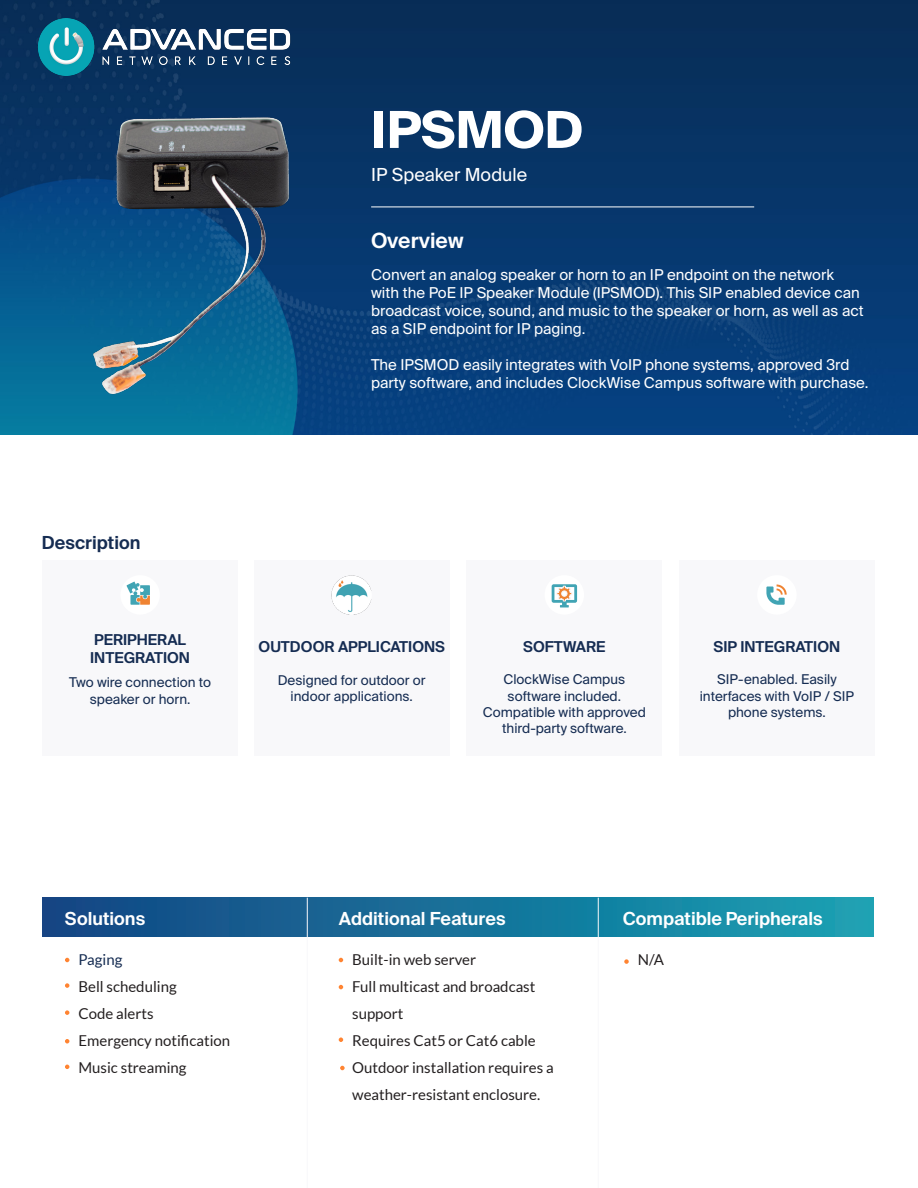
<style>
.page{position:relative;width:918px;height:1188px;background:#fff}
.page>*{position:absolute;margin:0;border:0;box-sizing:border-box;transform-origin:0 0}
.t1{font:700 51px "Suisse Intl";color:#fff}
.t2{font:600 21px "Suisse Intl";color:#fff}
.t3{font:600 18px "Suisse Intl";color:#fff}
.t4{font:18px "Suisse Intl";color:#fff}
.t5{font:600 18px "Suisse Intl";color:#152c52}
.t6{font:15px/18px "Suisse Intl";color:#fff}
.t7{font:15px/27px "Lato";color:#231f20}
.t8{font:600 15px "Suisse Intl";color:#152c52}
.t9{font:15px "Lato";color:#152c52}
.t10{font:13.5px/16.2px "Suisse Intl";color:#152c52;text-align:center}
</style>
<div class="page">
<div style="left:679px;top:560px;width:195px;height:195px;background:#f8f8fa"></div>
<div style="left:254px;top:560px;width:195px;height:195px;background:#f8f8fa"></div>
<div style="left:467px;top:560px;width:195px;height:195px;background:#f8f8fa"></div>
<img style="left:0;top:0;width:918px;height:435px">
<svg style="left:36px;top:18px;width:257px;height:59px;fill:#08305c"></svg>
<hr style="left:371px;top:207px;width:383px;height:1px;background:#fff">
<svg style="left:766px;top:584px;width:21px;height:21px"></svg>
<div style="left:545px;top:575px;width:39px;height:40px;background:#fff;border-radius:50%"></div>
<svg style="left:552px;top:584px;width:25px;height:23px"></svg>
<div style="left:42px;top:898px;width:832px;height:39px;background:linear-gradient(to right,#144483,#19a1b2)"></div>
<svg style="left:65px;top:958px;width:4px;height:4px"></svg>
<svg style="left:65px;top:1010px;width:4px;height:5px"></svg>
<svg style="left:65px;top:1065px;width:4px;height:4px"></svg>
<svg style="left:65px;top:983px;width:4px;height:5px"></svg>
<svg style="left:65px;top:1039px;width:4px;height:4px"></svg>
<svg style="left:339px;top:958px;width:4px;height:4px"></svg>
<svg style="left:339px;top:985px;width:4px;height:4px"></svg>
<svg style="left:339px;top:1037px;width:4px;height:5px"></svg>
<svg style="left:624px;top:959px;width:5px;height:5px"></svg>
<hr style="left:307px;top:898px;width:1px;height:290px;background:#f8f8fa">
<hr style="left:598px;top:898px;width:1px;height:290px;background:#f8f8fa">
<svg style="left:340px;top:1066px;width:5px;height:4px"></svg>
<img style="left:88px;top:114px;width:206px;height:280px">
<img style="left:332px;top:575px;width:39px;height:40px">
<div style="left:43px;top:560px;width:195px;height:195px;background:#f8f8fa"></div>
<svg style="left:126px;top:581px;width:24px;height:24px"></svg>
<p class="t1" style="left:371px;top:100px;width:213px">IPSMOD</p>
<p class="t4" style="left:371px;top:164px;width:158px">IP Speaker Module</p>
<p class="t2" style="left:371px;top:228px;width:94px">Overview</p>
<p class="t6" style="left:371px;top:266px;width:494px">Convert an analog speaker or horn to an IP endpoint on the network with the PoE IP Speaker Module (IPSMOD). This SIP enabled device can broadcast voice, sound, and music to the speaker or horn, as well as act as a SIP endpoint for IP paging.</p>
<p class="t6" style="left:371px;top:356px;width:499px">The IPSMOD easily integrates with VoIP phone systems, approved 3rd party software, and includes ClockWise Campus software with purchase.</p>
<p class="t5" style="left:42px;top:532px;width:100px">Description</p>
<p class="t8" style="left:94px;top:631px;width:93px">PERIPHERAL</p>
<p class="t8" style="left:90px;top:649px;width:101px">INTEGRATION</p>
<p class="t10" style="left:69px;top:675px;width:144px">Two wire connection to speaker or horn.</p>
<p class="t8" style="left:259px;top:638px;width:188px">OUTDOOR APPLICATIONS</p>
<p class="t8" style="left:523px;top:638px;width:84px">SOFTWARE</p>
<p class="t8" style="left:714px;top:638px;width:128px">SIP INTEGRATION</p>
<p class="t10" style="left:278px;top:672px;width:149px">Designed for outdoor or indoor applications.</p>
<p class="t10" style="left:483px;top:672px;width:165px">ClockWise Campus software included.<br>Compatible with approved third-party software.</p>
<p class="t10" style="left:700px;top:672px;width:156px">SIP-enabled. Easily interfaces with VoIP / SIP phone systems.</p>
<p class="t3" style="left:65px;top:908px;width:82px">Solutions</p>
<p class="t9" style="left:78px;top:951px;width:45px">Paging</p>
<p class="t7" style="left:78px;top:973px;width:100px">Bell scheduling</p>
<p class="t7" style="left:78px;top:1000px;width:77px">Code alerts</p>
<p class="t7" style="left:78px;top:1027px;width:153px">Emergency notification</p>
<p class="t7" style="left:78px;top:1054px;width:110px">Music streaming</p>
<p class="t3" style="left:339px;top:908px;width:168px">Additional Features</p>
<p class="t7" style="left:352px;top:946px;width:126px">Built-in web server</p>
<p class="t7" style="left:352px;top:973px;width:185px">Full multicast and broadcast</p>
<p class="t7" style="left:352px;top:1000px;width:53px">support</p>
<p class="t7" style="left:352px;top:1027px;width:203px">Requires Cat5 or Cat6 cable<br>Outdoor installation requires a weather-resistant enclosure.</p>
<p class="t3" style="left:623px;top:908px;width:201px">Compatible Peripherals</p>
<p class="t7" style="left:638px;top:946px;width:28px">N/A</p>
</div>
